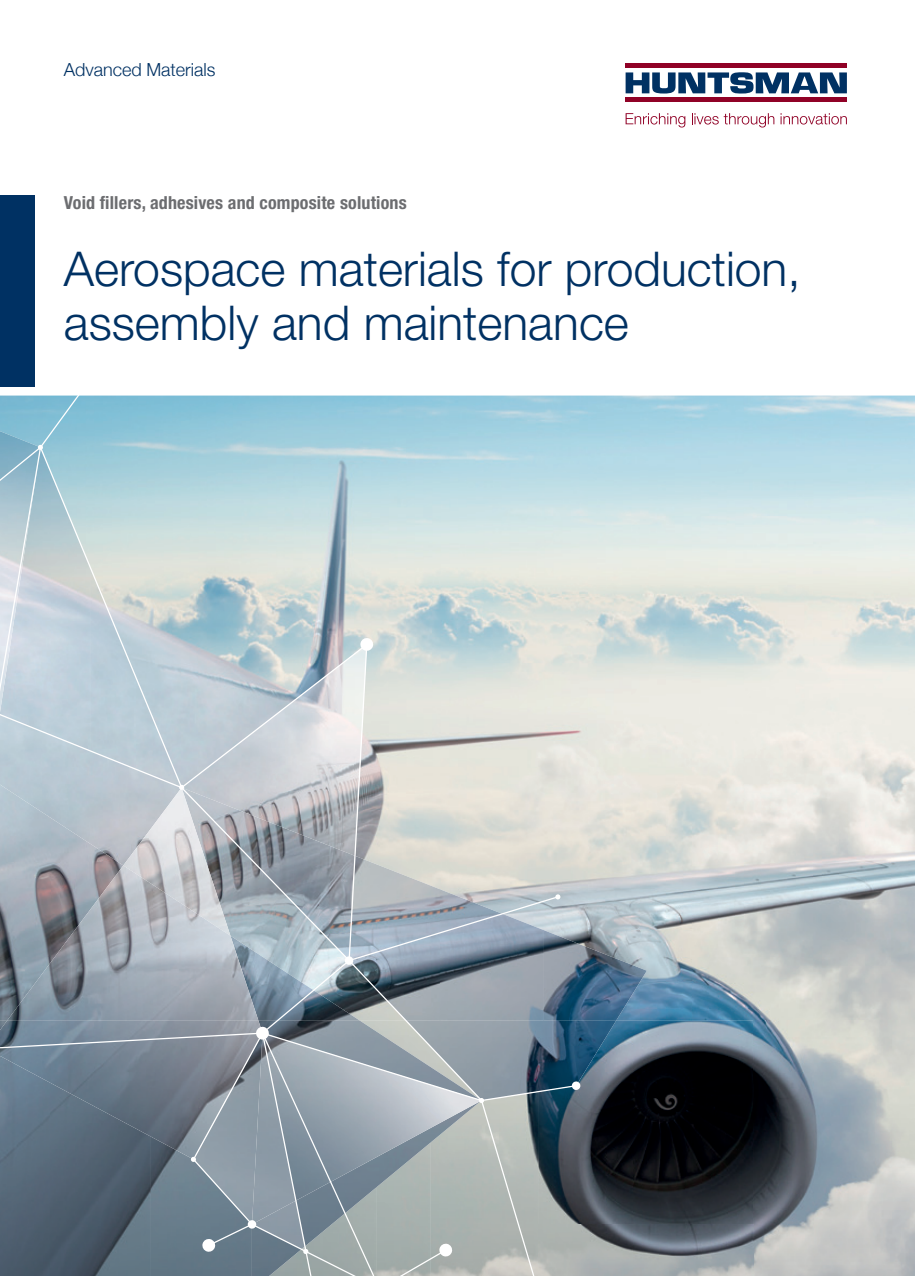
<style>
.page{position:relative;width:915px;height:1276px;background:#fff}
.page>*{position:absolute;margin:0;border:0;box-sizing:border-box;transform-origin:0 0}
.t1{font:300 48px/54px "Helvetica Neue LT Std";color:#003163}
.t2{font:700 condensed 18px "Helvetica Neue LT Std";letter-spacing:.01em;color:#6c6d70}
.t3{font:300 18px "Helvetica Neue";color:#003163}
</style>
<div class="page">
<img style="left:91px;top:395px;width:823px;height:625px">
<img style="left:580px;top:1020px;width:334px;height:256px">
<img style="left:374px;top:856px;width:66px;height:39px">
<img style="left:439px;top:889px;width:104px;height:6px">
<img style="left:559px;top:930px;width:87px;height:90px">
<img style="left:559px;top:1020px;width:57px;height:80px">
<img style="left:0;top:1159px;width:50px;height:117px">
<img style="left:50px;top:1159px;width:100px;height:117px">
<img style="left:150px;top:1159px;width:42px;height:117px">
<img style="left:0;top:1049px;width:192px;height:110px">
<svg style="left:91px;top:446px;width:92px;height:265px;background:#c1d4d9"></svg>
<svg style="left:0;top:711px;width:261px;height:338px;background:#a2acb6"></svg>
<svg style="left:192px;top:1030px;width:69px;height:246px;background:#828e9a"></svg>
<svg style="left:261px;top:895px;width:298px;height:381px;background:#939fa8"></svg>
<svg style="left:377px;top:1243px;width:75px;height:33px;background:#acb4b1"></svg>
<svg style="left:255px;top:1026px;width:14px;height:14px"></svg>
<svg style="left:202px;top:1219px;width:54px;height:33px;background:#7a8b98"></svg>
<svg style="left:301px;top:1246px;width:7px;height:8px"></svg>
<svg style="left:555px;top:894px;width:5px;height:5px"></svg>
<svg style="left:0;top:379px;width:91px;height:335px;background:#b6ced9"></svg>
<svg style="left:190px;top:1156px;width:6px;height:6px"></svg>
<svg style="left:179px;top:637px;width:195px;height:328px;background:#b6bec5"></svg>
<svg style="left:478px;top:1081px;width:102px;height:195px;background:#8d9799"></svg>
<svg style="left:625px;top:72px;width:221px;height:22px"></svg>
<hr style="left:625px;top:64px;width:221px;height:4px;background:#900126">
<hr style="left:625px;top:98px;width:221px;height:4px;background:#900126">
<svg style="left:625px;top:113px;width:60px;height:14px"></svg>
<svg style="left:692px;top:113px;width:82px;height:14px"></svg>
<svg style="left:780px;top:113px;width:66px;height:12px"></svg>
<div style="left:0;top:196px;width:34px;height:191px;background:#003163"></div>
<p class="t3" style="left:64px;top:55px;width:153px">Advanced Materials</p>
<p class="t2" style="left:64px;top:191px;width:344px">Void fillers, adhesives and composite solutions</p>
<p class="t1" style="left:64px;top:241px;width:738px">Aerospace materials for production, assembly and maintenance</p>
</div>
